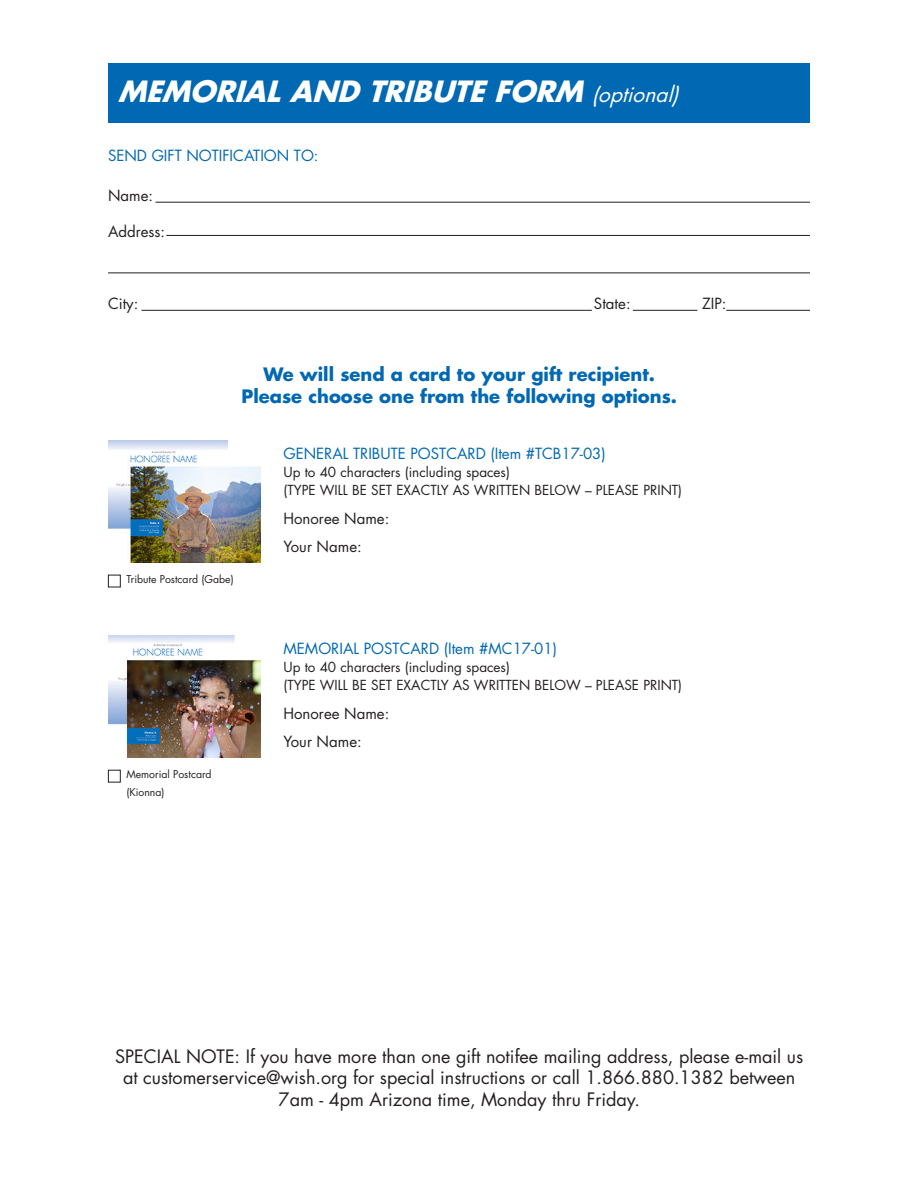
<style>
.page{position:relative;width:918px;height:1188px;background:#fff}
.page>*{position:absolute;margin:0;border:0;box-sizing:border-box;transform-origin:0 0}
.t1{font:italic 700 28.5px "Futura Std";color:#fff}
.t2{font:18px/21.6px "Futura Std";color:#231f20;text-align:center}
.t3{font:700 18px "Futura Std";color:#0168b3}
.t4{font:15px "Futura Std";color:#0168b3}
.t5{font:15px "Futura Std";color:#231f20}
.t6{font:13.5px "Futura Std";color:#231f20}
.t7{font:10.5px/18px "Futura Std";color:#231f20}
.s1{font-weight:400;font-size:21px}
</style>
<div class="page">
<div style="left:108px;top:64px;width:702px;height:59px;background:#0168b3"></div>
<div style="left:108px;top:770px;width:13px;height:13px;border:1px solid #231f20"></div>
<hr style="left:156px;top:202px;width:654px;height:1px;background:#231f20">
<hr style="left:166px;top:235px;width:644px;height:1px;background:#231f20">
<hr style="left:141px;top:310px;width:451px;height:1px;background:#231f20">
<hr style="left:108px;top:273px;width:702px;height:1px;background:#231f20">
<hr style="left:633px;top:310px;width:64px;height:1px;background:#231f20">
<hr style="left:726px;top:310px;width:84px;height:1px;background:#231f20">
<img style="left:108px;top:636px;width:153px;height:122px">
<div style="left:108px;top:575px;width:13px;height:12px;border:1px solid #231f20"></div>
<img style="left:108px;top:441px;width:153px;height:122px">
<p class="t1" style="left:118px;top:73px;width:569px">MEMORIALAND TRIBUTEFORM <span class="s1">(optional)</span></p>
<p class="t4" style="left:108px;top:146px;width:212px">SEND GIFT NOTIFICATION TO:</p>
<p class="t5" style="left:108px;top:186px;width:47px">Name:</p>
<p class="t5" style="left:108px;top:222px;width:59px">Address:</p>
<p class="t5" style="left:108px;top:294px;width:32px">City:</p>
<p class="t5" style="left:594px;top:294px;width:38px">State:</p>
<p class="t5" style="left:702px;top:294px;width:26px">ZIP:</p>
<p class="t3" style="left:263px;top:363px;width:393px">We will send a card to your gift recipient.</p>
<p class="t3" style="left:241px;top:384px;width:437px">Please choose one from the following options.</p>
<p class="t7" style="left:126px;top:571px;width:109px">Tribute Postcard (Gabe)</p>
<p class="t7" style="left:126px;top:766px;width:87px">Memorial Postcard (Kionna)</p>
<p class="t4" style="left:284px;top:444px;width:324px">GENERAL TRIBUTE POSTCARD (Item #TCB17-03)</p>
<p class="t6" style="left:284px;top:463px;width:228px">Up to 40 characters (including spaces)</p>
<p class="t6" style="left:284px;top:481px;width:400px">(TYPE WILL BE SET EXACTLY AS WRITTEN BELOW – PLEASE PRINT)</p>
<p class="t5" style="left:284px;top:508px;width:107px">Honoree Name:</p>
<p class="t5" style="left:284px;top:537px;width:80px">Your Name:</p>
<p class="t4" style="left:284px;top:639px;width:275px">MEMORIAL POSTCARD (Item #MC17-01)</p>
<p class="t6" style="left:284px;top:659px;width:228px">Up to 40 characters (including spaces)</p>
<p class="t6" style="left:284px;top:677px;width:400px">(TYPE WILL BE SET EXACTLY AS WRITTEN BELOW – PLEASE PRINT)</p>
<p class="t5" style="left:284px;top:704px;width:107px">Honoree Name:</p>
<p class="t5" style="left:284px;top:732px;width:80px">Your Name:</p>
<p class="t2" style="left:115px;top:1046px;width:690px">SPECIAL NOTE: If you have more than one gift notifee mailing address, please e-mail us at customerservice@wish.org for special instructions or call 1.866.880.1382 between<br>7am - 4pm Arizona time, Monday thru Friday.</p>
</div>
